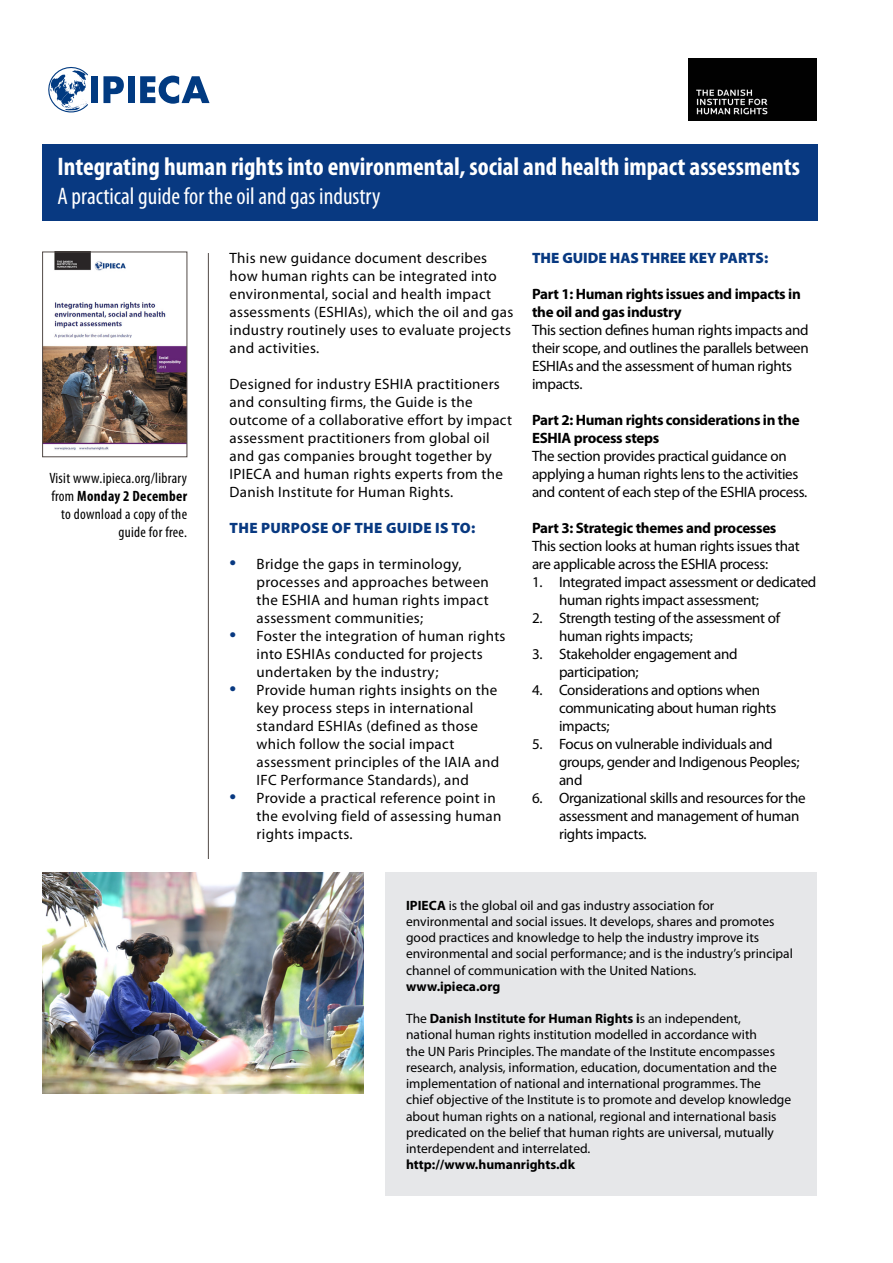
<style>
.page{position:relative;width:893px;height:1263px;background:#fff}
.page>*{position:absolute;margin:0;border:0;box-sizing:border-box;transform-origin:0 0}
.t1{font:700 condensed 25.5px "Myriad Pro";color:#fff}
.t2{font:condensed 24px "Myriad Pro";color:#fff}
.t3{font:15px/18px "Myriad Pro";letter-spacing:.015em;color:#000}
.t4{font:15px/18px "Myriad Pro";letter-spacing:-.02em;color:#000}
.t5{font:700 15px/18px "Myriad Pro";letter-spacing:-.02em;color:#000}
.t6{font:condensed 15px/18px "Myriad Pro";letter-spacing:.02em;color:#000;text-align:right}
.t7{font:900 15px "Myriad Pro";letter-spacing:.02em;color:#083981}
.t8{font:900 15px "Myriad Pro";color:#083981}
.t9{font:13.5px/16.2px "Myriad Pro";color:#000}
.t10{font:700 13.5px "Myriad Pro";color:#000}
.s1{font-weight:700}
.s2{font-size:24px;color:#083981}
</style>
<div class="page">
<svg style="left:48px;top:67px;width:40px;height:46px"></svg>
<svg style="left:140px;top:76px;width:70px;height:28px"></svg>
<div style="left:128px;top:76px;width:7px;height:27px;background:#013a81"></div>
<svg style="left:103px;top:76px;width:21px;height:27px"></svg>
<div style="left:91px;top:76px;width:7px;height:27px;background:#013a81"></div>
<div style="left:385px;top:873px;width:431px;height:323px;background:#e6e7e9"></div>
<div style="left:42px;top:145px;width:775px;height:76px;background:#083981"></div>
<hr style="left:208px;top:253px;width:1px;height:606px;background:#524a47">
<img style="left:42px;top:873px;width:322px;height:220px">
<img style="left:689px;top:59px;width:127px;height:61px">
<img style="left:44px;top:254px;width:141px;height:196px">
<div style="left:42px;top:252px;width:145px;height:205px;border:1px solid #524a47"></div>
<p class="t1" style="left:57px;top:151px;width:744px">Integrating human rights into environmental, social and health impact assessments</p>
<p class="t2" style="left:57px;top:182px;width:325px">A practical guide for the oil and gas industry</p>
<p class="t6" style="left:49px;top:469px;width:139px">Visit www.ipieca.org/library from <span class="s1">Monday 2 December </span>to download a copy of the guide for free.</p>
<p class="t3" style="left:230px;top:249px;width:285px">This new guidance document describes how human rights can be integrated into environmental, social and health impact assessments (ESHIAs), which the oil and gas industry routinely uses to evaluate projects and activities.</p>
<p class="t3" style="left:230px;top:375px;width:284px">Designed for industry ESHIA practitioners and consulting firms, the Guide is the outcome of a collaborative effort by impact assessment practitioners from global oil and gas companies brought together by IPIECA and human rights experts from the Danish Institute for Human Rights.</p>
<p class="t7" style="left:230px;top:518px;width:247px">THE PURPOSE OF THE GUIDE IS TO:</p>
<p class="t3" style="left:257px;top:555px;width:234px;text-indent:-27px"><span class="s2">•</span> Bridge the gaps in terminology, processes and approaches between the ESHIA and human rights impact assessment communities;</p>
<p class="t3" style="left:257px;top:627px;width:250px;text-indent:-27px"><span class="s2">•</span> Foster the integration of human rights into ESHIAs conducted for projects undertaken by the industry;</p>
<p class="t3" style="left:257px;top:681px;width:244px;text-indent:-27px"><span class="s2">•</span> Provide human rights insights on the key process steps in international standard ESHIAs (defined as those which follow the social impact assessment principles of the IAIA and IFC Performance Standards), and</p>
<p class="t3" style="left:257px;top:789px;width:246px;text-indent:-27px"><span class="s2">•</span> Provide a practical reference point in the evolving field of assessing human rights impacts.</p>
<p class="t8" style="left:532px;top:248px;width:238px">THE GUIDE HAS THREE KEY PARTS:</p>
<p class="t5" style="left:532px;top:285px;width:270px">Part 1: Human rights issues and impacts in the oil and gas industry</p>
<p class="t4" style="left:532px;top:321px;width:278px">This section defines human rights impacts and their scope, and outlines the parallels between ESHIAs and the assessment of human rights impacts.</p>
<p class="t5" style="left:532px;top:411px;width:269px">Part 2: Human rights considerations in the<br>ESHIA process steps</p>
<p class="t4" style="left:532px;top:447px;width:277px">The section provides practical guidance on applying a human rights lens to the activities and content of each step of the ESHIA process.</p>
<p class="t5" style="left:532px;top:519px;width:246px">Part 3: Strategic themes and processes</p>
<p class="t4" style="left:532px;top:537px;width:269px">This section looks at human rights issues that are applicable across the ESHIA process:</p>
<p class="t4" style="left:559px;top:573px;width:259px;text-indent:-27px">1. Integrated impact assessment or dedicated human rights impact assessment;</p>
<p class="t4" style="left:559px;top:609px;width:222px;text-indent:-27px">2. Strength testing of the assessment of human rights impacts;</p>
<p class="t4" style="left:559px;top:645px;width:180px;text-indent:-27px">3. Stakeholder engagement and participation;</p>
<p class="t4" style="left:559px;top:681px;width:219px;text-indent:-27px">4. Considerations and options when communicating about human rights impacts;</p>
<p class="t4" style="left:559px;top:735px;width:242px;text-indent:-27px">5. Focus on vulnerable individuals and groups, gender and Indigenous Peoples; and</p>
<p class="t4" style="left:559px;top:789px;width:248px;text-indent:-27px">6. Organizational skills and resources for the assessment and management of human rights impacts.</p>
<p class="t9" style="left:406px;top:897px;width:388px"><span class="s1">IPIECA</span> is the global oil and gas industry association for environmental and social issues. It develops, shares and promotes good practices and knowledge to help the industry improve its environmental and social performance; and is the industry’s principal channel of communication with the United Nations.</p>
<p class="t10" style="left:406px;top:977px;width:96px">www.ipieca.org</p>
<p class="t9" style="left:406px;top:1010px;width:387px">The <span class="s1">Danish Institute for Human Rights i</span>s an independent,<br>national human rights institution modelled in accordance with<br>the UN Paris Principles. The mandate of the Institute encompasses research, analysis, information, education, documentation and the implementation of national and international programmes. The chief objective of the Institute is to promote and develop knowledge about human rights on a national, regional and international basis predicated on the belief that human rights are universal, mutually interdependent and interrelated.</p>
<p class="t10" style="left:406px;top:1156px;width:170px">http://www.humanrights.dk</p>
</div>
